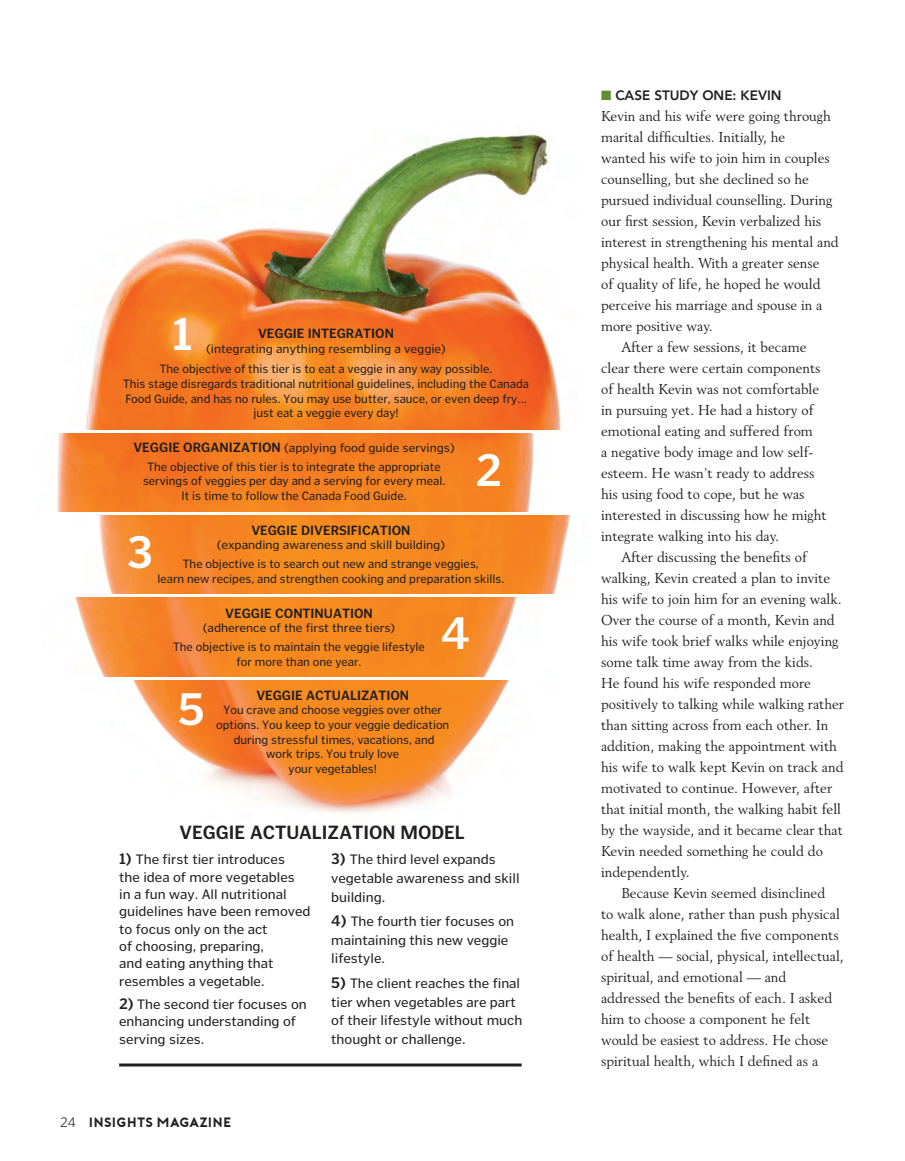
<style>
.page{position:relative;width:905px;height:1161px;background:#fff}
.page>*{position:absolute;margin:0;border:0;box-sizing:border-box;transform-origin:0 0}
.t1{font:700 45px "Poynter Text Sans";color:#fff}
.t2{font:700 18.9px "Poynter Text Sans";color:#231f20}
.t3{font:14.25px "Revival 565 BT";color:#231f20}
.t4{font:13.5px/17.4px "Poynter Text Sans";color:#231f20}
.t5{font:800 13.5px "Avenir";color:#231f20}
.t6{font:13.5px "Porter Bold DEMO";color:#231f20}
.t7{font:700 13.2px "Poynter Text Sans";color:#231f20}
.t8{font:11.85px/14.5px "Poynter Text Sans";color:#231f20;text-align:center;scale:.95 1}
.t9{font:11.85px/19px "Poynter Text Sans";color:#231f20;text-align:center}
.s1{font-weight:700;font-size:13.2px}
.s2{font-weight:700;font-size:15px}
.s3{font-family:"Poynter Text Sans";font-weight:300}
.s4{color:#638c34}
</style>
<div class="page">
<hr style="left:119px;top:1064px;width:402px;height:2px;background:#231f20">
<img style="left:85px;top:134px;width:476px;height:296px">
<img style="left:57px;top:433px;width:477px;height:79px">
<img style="left:99px;top:515px;width:472px;height:79px">
<img style="left:75px;top:597px;width:442px;height:80px">
<img style="left:133px;top:680px;width:376px;height:134px">
<svg style="left:316px;top:799px;width:14px;height:7px"></svg>
<h1 class="t1" style="left:172px;top:308px;width:21px">1</h1>
<p class="t7" style="left:258px;top:326px;width:137px">VEGGI E INTEGRATION</p>
<p class="t9" style="left:160px;top:339px;width:334px;line-height:20.5px">(integrating anything resembling a veggie)<br>The objective of this tier is to eat a veggie in any way possible.</p>
<p class="t8" style="left:123px;top:377px;width:429px">This stage disregards traditional nutritional guidelines, including the Canada<br>Food Guide, and has no rules. You may use butter, sauce, or even deep fry… just eat a veggie every day!</p>
<p class="t9" style="left:133px;top:438px;width:323px"><span class="s1">VEGGI E ORGANIZATION</span> (applying food guide servings)<br>The objective of this tier is to integrate the appropriate</p>
<p class="t8" style="left:143px;top:474px;width:320px">servings of veggies per day and a serving for every meal.<br>It is time to follow the Canada Food Guide.</p>
<p class="t7" style="left:251px;top:523px;width:161px">VEGGI E DIVERSI FICATION</p>
<p class="t9" style="left:183px;top:536px;width:297px">(expanding awareness and skill building)<br>The objective is to search out new and strange veggies,</p>
<p class="t8" style="left:157px;top:571px;width:366px">learn new recipes, and strengthen cooking and preparation skills.</p>
<p class="t7" style="left:225px;top:606px;width:149px">VEGGI E CONTI NUATION</p>
<p class="t9" style="left:173px;top:619px;width:253px">(adherence of the first three tiers)<br>The objective is to maintain the veggie lifestyle</p>
<p class="t8" style="left:236px;top:654px;width:133px">for more than one year.</p>
<p class="t7" style="left:256px;top:688px;width:154px">VEGGI E ACTUALI ZATI ON</p>
<p class="t8" style="left:216px;top:703px;width:247px">You crave and choose veggies over other options. You keep to your veggie dedication during stressful times, vacations, and<br>work trips. You truly love<br>your vegetables!</p>
<h1 class="t1" style="left:475px;top:445px;width:28px">2</h1>
<h1 class="t1" style="left:127px;top:527px;width:28px">3</h1>
<h1 class="t1" style="left:441px;top:608px;width:31px">4</h1>
<h1 class="t1" style="left:178px;top:684px;width:28px">5</h1>
<h2 class="t2" style="left:179px;top:821px;width:287px">VEGGI E ACTUALIZATION MODEL</h2>
<p class="t4" style="left:119px;top:851px;width:193px"><span class="s2">1)</span> The first tier introduces<br>the idea of more vegetables<br>in a fun way. All nutritional guidelines have been removed to focus only on the act<br>of choosing, preparing,<br>and eating anything that resembles a vegetable.</p>
<p class="t4" style="left:119px;top:996px;width:189px"><span class="s2">2)</span> The second tier focuses on enhancing understanding of serving sizes.</p>
<p class="t4" style="left:331px;top:850px;width:190px;line-height:18.6px"><span class="s2">3)</span> The third level expands vegetable awareness and skill building.</p>
<p class="t4" style="left:331px;top:912px;width:184px;line-height:18.6px"><span class="s2">4)</span> The fourth tier focuses on maintaining this new veggie lifestyle.</p>
<p class="t4" style="left:331px;top:974px;width:192px;line-height:18.6px"><span class="s2">5)</span> The client reaches the final tier when vegetables are part of their lifestyle without much thought or challenge.</p>
<p class="t6" style="left:60px;top:1115px;width:173px"><span class="s3">24</span> INSIGHTS MAGAZIN E</p>
<p class="t5" style="left:601px;top:88px;width:182px"><span class="s4">■</span> CASE STUDY ONE: KEVIN</p>
<p class="t3" style="left:601px;top:108px;width:231px">Kevin and his wife were going through</p>
<p class="t3" style="left:601px;top:129px;width:186px">marital difficulties. Initially, he</p>
<p class="t3" style="left:601px;top:150px;width:230px">wanted his wife to join him in couples</p>
<p class="t3" style="left:601px;top:171px;width:209px">counselling, but she declined so he</p>
<p class="t3" style="left:601px;top:192px;width:233px">pursued individual counselling. During</p>
<p class="t3" style="left:601px;top:213px;width:222px">our first session, Kevin verbalized his</p>
<p class="t3" style="left:601px;top:234px;width:239px">interest in strengthening his mental and</p>
<p class="t3" style="left:601px;top:255px;width:220px">physical health. With a greater sense</p>
<p class="t3" style="left:601px;top:276px;width:221px">of quality of life, he hoped he would</p>
<p class="t3" style="left:601px;top:297px;width:223px">perceive his marriage and spouse in a</p>
<p class="t3" style="left:601px;top:318px;width:113px">more positive way.</p>
<p class="t3" style="left:621px;top:339px;width:187px">After a few sessions, it became</p>
<p class="t3" style="left:601px;top:360px;width:221px">clear there were certain components</p>
<p class="t3" style="left:601px;top:381px;width:219px">of health Kevin was not comfortable</p>
<p class="t3" style="left:601px;top:402px;width:214px">in pursuing yet. He had a history of</p>
<p class="t3" style="left:601px;top:423px;width:213px">emotional eating and suffered from</p>
<p class="t3" style="left:601px;top:444px;width:214px">a negative body image and low self-</p>
<p class="t3" style="left:601px;top:465px;width:215px">esteem. He wasn’t ready to address</p>
<p class="t3" style="left:601px;top:486px;width:205px">his using food to cope, but he was</p>
<p class="t3" style="left:601px;top:507px;width:227px">interested in discussing how he might</p>
<p class="t3" style="left:601px;top:528px;width:179px">integrate walking into his day.</p>
<p class="t3" style="left:621px;top:549px;width:187px">After discussing the benefits of</p>
<p class="t3" style="left:601px;top:570px;width:230px">walking, Kevin created a plan to invite</p>
<p class="t3" style="left:601px;top:591px;width:242px">his wife to join him for an evening walk.</p>
<p class="t3" style="left:601px;top:612px;width:235px">Over the course of a month, Kevin and</p>
<p class="t3" style="left:601px;top:633px;width:239px">his wife took brief walks while enjoying</p>
<p class="t3" style="left:601px;top:654px;width:213px">some talk time away from the kids.</p>
<p class="t3" style="left:601px;top:675px;width:211px">He found his wife responded more</p>
<p class="t3" style="left:601px;top:696px;width:245px">positively to talking while walking rather</p>
<p class="t3" style="left:601px;top:717px;width:229px">than sitting across from each other. In</p>
<p class="t3" style="left:601px;top:738px;width:237px">addition, making the appointment with</p>
<p class="t3" style="left:601px;top:759px;width:244px">his wife to walk kept Kevin on track and</p>
<p class="t3" style="left:601px;top:780px;width:233px">motivated to continue. However, after</p>
<p class="t3" style="left:601px;top:801px;width:241px">that initial month, the walking habit fell</p>
<p class="t3" style="left:601px;top:822px;width:243px">by the wayside, and it became clear that</p>
<p class="t3" style="left:601px;top:843px;width:223px">Kevin needed something he could do</p>
<p class="t3" style="left:601px;top:864px;width:90px">independently.</p>
<p class="t3" style="left:621px;top:885px;width:205px">Because Kevin seemed disinclined</p>
<p class="t3" style="left:601px;top:906px;width:240px">to walk alone, rather than push physical</p>
<p class="t3" style="left:601px;top:927px;width:239px">health, I explained the five components</p>
<p class="t3" style="left:601px;top:948px;width:244px">of health — social, physical, intellectual,</p>
<p class="t3" style="left:601px;top:969px;width:187px">spiritual, and emotional — and</p>
<p class="t3" style="left:601px;top:990px;width:233px">addressed the benefits of each. I asked</p>
<p class="t3" style="left:601px;top:1011px;width:211px">him to choose a component he felt</p>
<p class="t3" style="left:601px;top:1032px;width:229px">would be easiest to address. He chose</p>
<p class="t3" style="left:601px;top:1053px;width:219px">spiritual health, which I defined as a</p>
</div>
